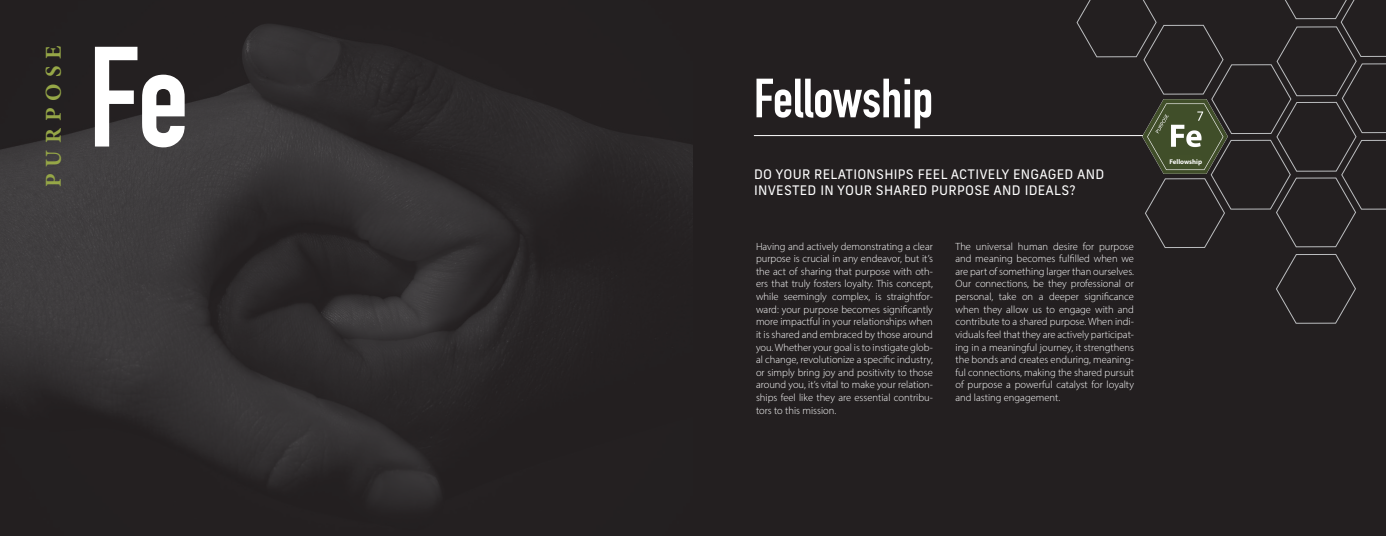
<style>
.page{position:relative;width:1386px;height:536px;background:#231f20}
.page>*{position:absolute;margin:0;border:0;box-sizing:border-box;transform-origin:0 0}
.t1{font:700 140px "DIN Condensed";color:#fff}
.t2{font:700 54.25px "DIN Condensed";color:#fff}
.t3{font:700 22.75px "Minion Pro";letter-spacing:.3em;color:#96a747}
.t4{font:13.12px/15.8px "New Frank";letter-spacing:.02em;color:#fff}
.t5{font:300 10.5px/12.6px "Myriad Pro";color:#fff;text-align:justify}
.t6{font:700 6.83px "Myriad Pro";color:#fff}
</style>
<div class="page">
<img style="left:0;top:24px;width:693px;height:481px">
<hr style="left:754px;top:135px;width:440px;height:1px;background:#fff">
<svg style="left:1076px;top:0;width:310px;height:324px"></svg>
<p class="t3" style="left:38px;top:187px;width:143px;rotate:-90deg">PURPOSE</p>
<p class="t1" style="left:88px;top:3px;width:103px">Fe</p>
<p class="t2" style="left:754px;top:62px;width:181px">Fellowship</p>
<p class="t4" style="left:754px;top:167px;width:352px">DO YOUR RELATIONSHIPS FEEL ACTIVELY ENGAGED AND<br>INVESTED IN YOUR SHARED PURPOSE AND IDEALS?</p>
<p class="t5" style="left:756px;top:239px;width:178px">Having and actively demonstrating a clear purpose is crucial in any endeavor, but it’s the act of sharing that purpose with oth&shy;ers that truly fosters loyalty. This concept, while seemingly complex, is straightfor&shy;ward: your purpose becomes significantly more impactful in your relationships when it is shared and embraced by those around you. Whether your goal is to instigate glob&shy;al change, revolutionize a specific industry, or simply bring joy and positivity to those around you, it’s vital to make your relation&shy;ships feel like they are essential contribu&shy;tors to this mission.</p>
<p class="t5" style="left:956px;top:239px;width:180px">The universal human desire for purpose and meaning becomes fulfilled when we are part of something larger than ourselves.<br>Our connections, be they professional or personal, take on a deeper significance when they allow us to engage with and contribute to a shared purpose. When indi&shy;viduals feel that they are actively participat&shy;ing in a meaningful journey, it strengthens the bonds and creates enduring, meaning&shy;ful connections, making the shared pursuit of purpose a powerful catalyst for loyalty and lasting engagement.</p>
<p class="t6" style="left:1170px;top:157px;width:34px">Fellowship</p>
</div>
